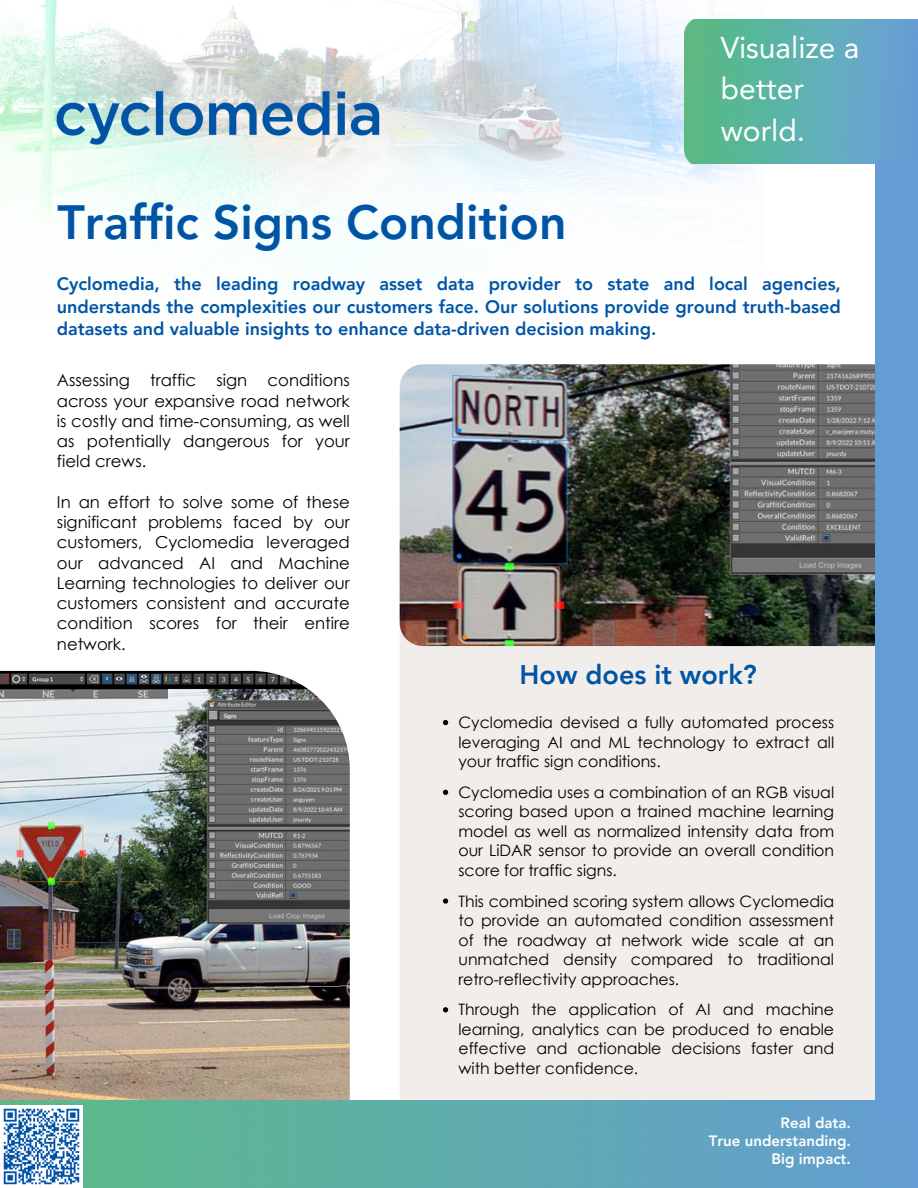
<style>
.page{position:relative;width:918px;height:1188px;background:#fff}
.page>*{position:absolute;margin:0;border:0;box-sizing:border-box;transform-origin:0 0}
.t1{font:800 48px "Avenir LT Pro";color:#0054a6}
.t2{font:30px/41.7px "Avenir LT Pro";color:#fff}
.t3{font:800 27px "Avenir LT Pro";color:#0054a6}
.t4{font:800 18px/22.5px "Avenir LT Pro";color:#0054a6;text-align:justify}
.t5{font:16.5px/20.2px "Century Gothic";color:#000;text-align:justify}
.t6{font:15.75px/19.5px "Century Gothic";color:#000;text-align:justify}
.t7{font:800 15px/18px "Avenir LT Pro";color:#fff;text-align:right}
</style>
<div class="page">
<div style="left:400px;top:627px;width:476px;height:473px;background:#f0edeb"></div>
<img style="left:0;top:0;width:764px;height:318px">
<img style="left:57px;top:92px;width:323px;height:53px">
<img style="left:400px;top:364px;width:501px;height:282px;border-radius:23px">
<img style="left:0;top:671px;width:350px;height:429px">
<svg style="left:443px;top:720px;width:5px;height:5px"></svg>
<svg style="left:443px;top:790px;width:5px;height:5px"></svg>
<svg style="left:443px;top:898px;width:5px;height:6px"></svg>
<svg style="left:443px;top:1007px;width:5px;height:5px"></svg>
<img style="left:0;top:1100px;width:918px;height:88px">
<img style="left:0;top:1105px;width:82px;height:83px">
<img style="left:685px;top:20px;width:233px;height:144px">
<div style="left:876px;top:160px;width:42px;height:962px;background:#649dd4"></div>
<h6 class="t2" style="left:721px;top:29px;width:140px">Visualize a better world.</h6>
<h2 class="t1" style="left:57px;top:203px;width:511px">Traffic Signs Condition</h2>
<h1 class="t4" style="left:57px;top:275px;width:786px">Cyclomedia, the leading roadway asset data provider to state and local agencies, understands the complexities our customers face. Our solutions provide ground truth-based datasets and valuable insights to enhance data-driven decision making.</h1>
<p class="t5" style="left:57px;top:370px;width:294px">Assessing traffic sign conditions across your expansive road network is costly and time-consuming, as well as potentially dangerous for your field crews.</p>
<p class="t5" style="left:57px;top:491px;width:294px">In an effort to solve some of these significant problems faced by our customers, Cyclomedia leveraged our advanced AI and Machine Learning technologies to deliver our customers consistent and accurate condition scores for their entire network.</p>
<h3 class="t3" style="left:520px;top:664px;width:239px">How does it work?</h3>
<h4 class="t6" style="left:458px;top:712px;width:377px">Cyclomedia devised a fully automated process leveraging AI and ML technology to extract all your traffic sign conditions.</h4>
<p class="t6" style="left:458px;top:782px;width:377px">Cyclomedia uses a combination of an RGB visual scoring based upon a trained machine learning model as well as normalized intensity data from our LiDAR sensor to provide an overall condition score for traffic signs.</p>
<h5 class="t6" style="left:458px;top:891px;width:377px">This combined scoring system allows Cyclomedia to provide an automated condition assessment of the roadway at network wide scale at an unmatched density compared to traditional retro-reflectivity approaches.</h5>
<h5 class="t6" style="left:458px;top:1000px;width:377px">Through the application of AI and machine learning, analytics can be produced to enable effective and actionable decisions faster and with better confidence.</h5>
<p class="t7" style="left:709px;top:1115px;width:144px">Real data.<br>True understanding.<br>Big impact.</p>
</div>
